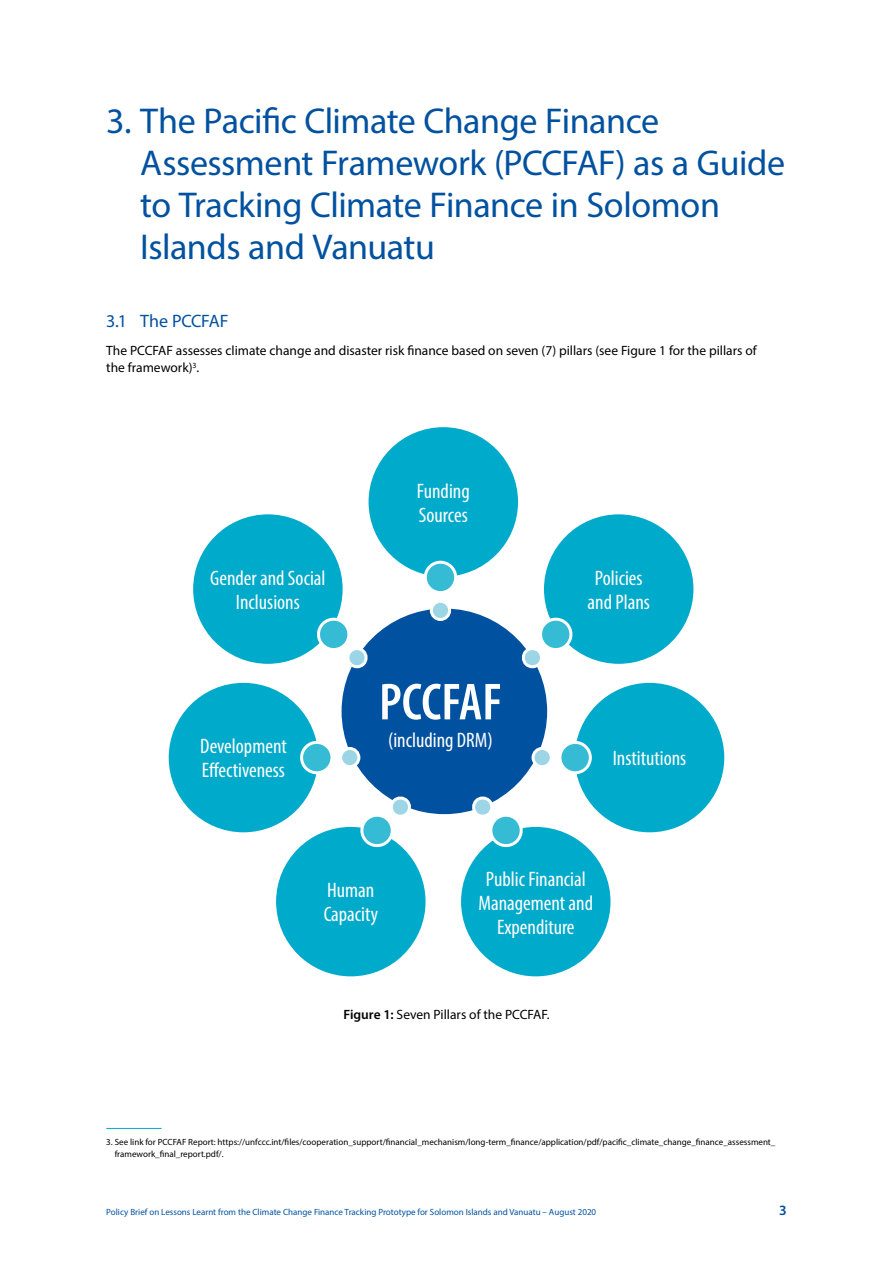
<style>
.page{position:relative;width:893px;height:1263px;background:#fff}
.page>*{position:absolute;margin:0;border:0;box-sizing:border-box;transform-origin:0 0}
.t1{font:600 condensed 52.5px "Myriad Pro";color:#fff}
.t2{font:36px/42px "Myriad Pro";letter-spacing:-.015em;color:#00519f}
.t3{font:condensed 21px/24px "Myriad Pro";color:#fff;text-align:center}
.t4{font:18px "Myriad Pro";letter-spacing:-.015em;color:#00519f}
.t5{font:600 14.25px "Myriad Pro";color:#00519f}
.t6{font:13.5px/17.2px "Myriad Pro";color:#000}
.t7{font:9px/12px "Myriad Pro";color:#000}
.t8{font:9px "Myriad Pro";color:#00519f}
.s1{font-weight:600}
</style>
<div class="page">
<div style="left:193px;top:514px;width:150px;height:150px;background:#00aaca;border-radius:50%"></div>
<div style="left:169px;top:683px;width:149px;height:149px;background:#00aaca;border-radius:50%"></div>
<div style="left:276px;top:827px;width:150px;height:149px;background:#00aaca;border-radius:50%"></div>
<div style="left:461px;top:827px;width:149px;height:149px;background:#00aaca;border-radius:50%"></div>
<div style="left:575px;top:683px;width:149px;height:149px;background:#00aaca;border-radius:50%"></div>
<div style="left:544px;top:514px;width:149px;height:150px;background:#00aaca;border-radius:50%"></div>
<div style="left:369px;top:427px;width:149px;height:150px;background:#00aaca;border-radius:50%"></div>
<div style="left:342px;top:608px;width:205px;height:206px;background:#00519f;border-radius:50%"></div>
<div style="left:425px;top:562px;width:31px;height:31px;background:#36bbd5;border-radius:50%"></div>
<div style="left:424px;top:561px;width:33px;height:33px;border:3px solid #fff;border-radius:50%"></div>
<div style="left:431px;top:601px;width:19px;height:18px;background:#9cd6e6;border-radius:50%"></div>
<div style="left:430px;top:600px;width:21px;height:21px;border:3px solid #fff;border-radius:50%"></div>
<svg style="left:472px;top:793px;width:55px;height:58px"></svg>
<svg style="left:356px;top:796px;width:59px;height:55px"></svg>
<div style="left:560px;top:742px;width:30px;height:31px;background:#36bbd5;border-radius:50%"></div>
<div style="left:558px;top:741px;width:34px;height:33px;border:3px solid #fff;border-radius:50%"></div>
<div style="left:533px;top:748px;width:18px;height:19px;background:#9cd6e6;border-radius:50%"></div>
<div style="left:531px;top:747px;width:22px;height:21px;border:3px solid #fff;border-radius:50%"></div>
<div style="left:302px;top:742px;width:30px;height:31px;background:#36bbd5;border-radius:50%"></div>
<div style="left:300px;top:741px;width:33px;height:33px;border:3px solid #fff;border-radius:50%"></div>
<div style="left:341px;top:748px;width:18px;height:19px;background:#9cd6e6;border-radius:50%"></div>
<div style="left:339px;top:747px;width:21px;height:21px;border:3px solid #fff;border-radius:50%"></div>
<svg style="left:518px;top:613px;width:59px;height:55px"></svg>
<svg style="left:313px;top:613px;width:55px;height:59px"></svg>
<hr style="left:106px;top:1128px;width:56px;height:1px;background:#00aaca">
<h2 class="t2" style="left:140px;top:100px;width:646px;text-indent:-34px">3. The Pacific Climate Change Finance Assessment Framework (PCCFAF) as a Guide to Tracking Climate Finance in Solomon Islands and Vanuatu</h2>
<h3 class="t4" style="left:106px;top:310px;width:124px">3.1 The PCCFAF</h3>
<h3 class="t6" style="left:106px;top:342px;width:652px">The PCCFAF assesses climate change and disaster risk finance based on seven (7) pillars (see Figure 1 for the pillars of the framework)<sup>3</sup>.</h3>
<h3 class="t3" style="left:210px;top:566px;width:117px">Gender and Social<br>Inclusions</h3>
<h3 class="t3" style="left:200px;top:734px;width:88px;text-align:left">Development<br>Effectiveness</h3>
<h3 class="t3" style="left:417px;top:479px;width:54px;text-align:left">Funding<br>Sources</h3>
<h1 class="t1" style="left:379px;top:673px;width:124px">PCCFAF</h1>
<h3 class="t3" style="left:388px;top:727px;width:106px">(including DRM)</h3>
<h3 class="t3" style="left:587px;top:566px;width:64px">Policies and Plans</h3>
<h3 class="t3" style="left:613px;top:746px;width:75px">Institutions</h3>
<h3 class="t3" style="left:324px;top:878px;width:56px;text-align:left">Human<br>Capacity</h3>
<h3 class="t3" style="left:478px;top:866px;width:116px">Public Financial<br>Management and<br>Expenditure</h3>
<h3 class="t6" style="left:344px;top:1006px;width:207px"><span class="s1">Figure 1:</span> Seven Pillars of the PCCFAF.</h3>
<p class="t7" style="left:115px;top:1135px;width:662px;text-indent:-8px">3. See link for PCCFAF Report: https://unfccc.int/files/cooperation_support/financial_mechanism/long-term_finance/application/pdf/pacific_climate_change_finance_assessment_ framework_final_report.pdf/.</p>
<p class="t8" style="left:106px;top:1206px;width:491px">Policy Brief on Lessons Learnt from the Climate Change Finance Tracking Prototype for Solomon Islands and Vanuatu – August 2020</p>
<h3 class="t5" style="left:779px;top:1201px;width:9px">3</h3>
</div>
